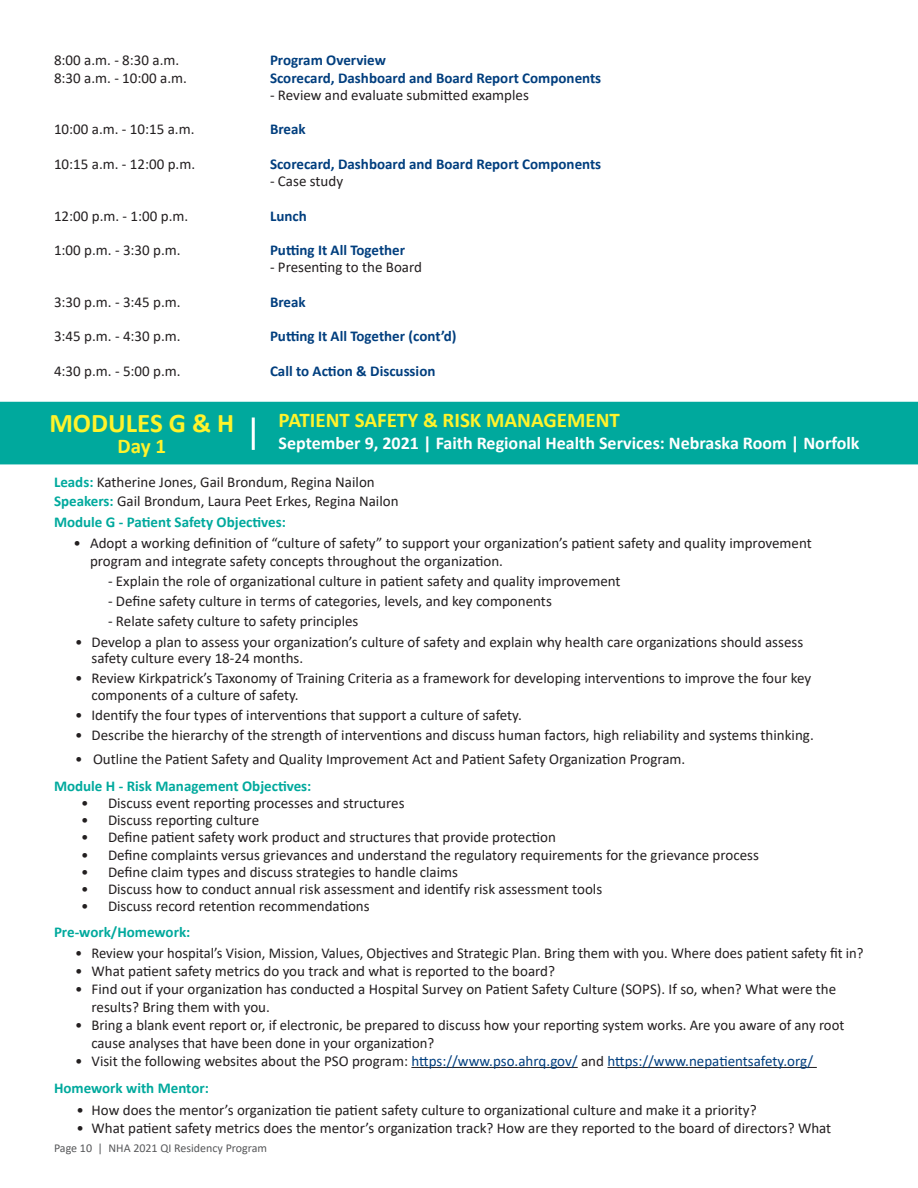
<style>
.page{position:relative;width:918px;height:1188px;background:#fff}
.page>*{position:absolute;margin:0;border:0;box-sizing:border-box;transform-origin:0 0}
.t1{font:700 27px "Calibri";color:#fff32b}
.t2{font:700 21px "Calibri";color:#fff32b}
.t3{font:700 18px "Calibri";color:#fff}
.List_Paragraph{font:15px/16.5px "Calibri";color:#231f20}
.t4{font:700 15px "Calibri";color:#003e7e}
.List_Paragraph-2{font:700 15px/21px "Calibri";color:#00a99d}
.t5{font:15px "Calibri";color:#003e7e}
.t6{font:12px "Calibri";color:#57585a}
.s1{font-weight:700;color:#00a99d}
.s2{font-weight:400;color:#231f20}
.s3{color:#231f20}
</style>
<div class="page">
<hr style="left:411px;top:1067px;width:167px;height:1px;background:#231f20">
<hr style="left:607px;top:1067px;width:210px;height:1px;background:#231f20">
<div style="left:1px;top:403px;width:916px;height:61px;background:#00a99d"></div>
<div style="left:0;top:402px;width:918px;height:62px;border:2px solid #00a99d"></div>
<hr style="left:252px;top:418px;width:3px;height:32px;background:#fff">
<p class="List_Paragraph" style="left:54px;top:52px;width:127px">8:00 a.m. - 8:30 a.m.</p>
<p class="t4" style="left:270px;top:50px;width:117px">Program Overview</p>
<p class="List_Paragraph" style="left:54px;top:69px;width:134px">8:30 a.m. - 10:00 a.m.</p>
<p class="t4" style="left:270px;top:67px;width:333px">Scorecard, Dashboard and Board Report Components</p>
<p class="List_Paragraph" style="left:270px;top:86px;width:260px">- Review and evaluate submitted examples</p>
<p class="List_Paragraph" style="left:54px;top:121px;width:142px">10:00 a.m. - 10:15 a.m.</p>
<p class="t4" style="left:270px;top:119px;width:37px">Break</p>
<p class="List_Paragraph" style="left:54px;top:155px;width:143px">10:15 a.m. - 12:00 p.m.</p>
<p class="t4" style="left:270px;top:153px;width:333px">Scorecard, Dashboard and Board Report Components</p>
<p class="List_Paragraph" style="left:270px;top:172px;width:75px">- Case study</p>
<p class="List_Paragraph" style="left:54px;top:207px;width:136px">12:00 p.m. - 1:00 p.m.</p>
<p class="t4" style="left:270px;top:205px;width:38px">Lunch</p>
<p class="List_Paragraph" style="left:54px;top:241px;width:128px">1:00 p.m. - 3:30 p.m.</p>
<p class="t4" style="left:270px;top:239px;width:137px">Putting It All Together</p>
<p class="List_Paragraph" style="left:270px;top:259px;width:154px">- Presenting to the Board</p>
<p class="List_Paragraph" style="left:54px;top:293px;width:128px">3:30 p.m. - 3:45 p.m.</p>
<p class="t4" style="left:270px;top:291px;width:37px">Break</p>
<p class="List_Paragraph" style="left:54px;top:328px;width:128px">3:45 p.m. - 4:30 p.m.</p>
<p class="t4" style="left:270px;top:326px;width:188px">Putting It All Together (cont’d)</p>
<p class="List_Paragraph" style="left:54px;top:362px;width:128px">4:30 p.m. - 5:00 p.m.</p>
<p class="t4" style="left:270px;top:360px;width:167px">Call to Action &amp; Discussion</p>
<p class="t1" style="left:49px;top:404px;width:186px">MODULES G &amp; H</p>
<p class="t2" style="left:118px;top:431px;width:50px">Day 1</p>
<p class="t2" style="left:279px;top:405px;width:343px">PATIENT SAFETY &amp; RISK MANAGEMENT</p>
<p class="t3" style="left:279px;top:431px;width:582px">September 9, 2021 | Faith Regional Health Services: Nebraska Room | Norfolk</p>
<p class="List_Paragraph" style="left:54px;top:473px;width:322px"><span class="s1">Leads:</span> Katherine Jones, Gail Brondum, Regina Nailon</p>
<p class="List_Paragraph-2" style="left:54px;top:491px;width:346px">Speakers: <span class="s2">Gail Brondum, Laura Peet Erkes, Regina Nailon<br></span>Module G - Patient Safety Objectives:</p>
<p class="List_Paragraph" style="left:90px;top:534px;width:723px;line-height:17.2px;text-indent:-16px">• Adopt a working definition of “culture of safety” to support your organization’s patient safety and quality improvement program and integrate safety concepts throughout the organization.</p>
<p class="List_Paragraph" style="left:108px;top:572px;width:514px">- Explain the role of organizational culture in patient safety and quality improvement</p>
<p class="List_Paragraph" style="left:108px;top:592px;width:445px">- Define safety culture in terms of categories, levels, and key components</p>
<p class="List_Paragraph" style="left:108px;top:613px;width:252px">- Relate safety culture to safety principles</p>
<p class="List_Paragraph" style="left:92px;top:633px;width:713px;text-indent:-16px">• Develop a plan to assess your organization’s culture of safety and explain why health care organizations should assess safety culture every 18-24 months.</p>
<p class="List_Paragraph" style="left:92px;top:670px;width:721px;text-indent:-16px">• Review Kirkpatrick’s Taxonomy of Training Criteria as a framework for developing interventions to improve the four key components of a culture of safety.</p>
<p class="List_Paragraph" style="left:75px;top:706px;width:448px">• Identify the four types of interventions that support a culture of safety.</p>
<p class="List_Paragraph" style="left:75px;top:727px;width:740px">• Describe the hierarchy of the strength of interventions and discuss human factors, high reliability and systems thinking.</p>
<p class="List_Paragraph" style="left:75px;top:750px;width:612px">• Outline the Patient Safety and Quality Improvement Act and Patient Safety Organization Program.</p>
<p class="List_Paragraph-2" style="left:54px;top:775px;width:259px">Module H - Risk Management Objectives:</p>
<p class="List_Paragraph" style="left:81px;top:794px;width:325px">• Discuss event reporting processes and structures</p>
<p class="List_Paragraph" style="left:81px;top:811px;width:180px">• Discuss reporting culture</p>
<p class="List_Paragraph" style="left:81px;top:829px;width:476px">• Define patient safety work product and structures that provide protection</p>
<p class="List_Paragraph" style="left:81px;top:846px;width:679px">• Define complaints versus grievances and understand the regulatory requirements for the grievance process</p>
<p class="List_Paragraph" style="left:81px;top:863px;width:379px">• Define claim types and discuss strategies to handle claims</p>
<p class="List_Paragraph" style="left:81px;top:880px;width:523px">• Discuss how to conduct annual risk assessment and identify risk assessment tools</p>
<p class="List_Paragraph" style="left:81px;top:898px;width:290px">• Discuss record retention recommendations</p>
<p class="List_Paragraph-2" style="left:54px;top:921px;width:138px">Pre-work/Homework:</p>
<p class="List_Paragraph" style="left:75px;top:944px;width:790px">• Review your hospital’s Vision, Mission, Values, Objectives and Strategic Plan. Bring them with you. Where does patient safety fit in?</p>
<p class="List_Paragraph" style="left:75px;top:962px;width:482px">• What patient safety metrics do you track and what is reported to the board?</p>
<p class="List_Paragraph" style="left:92px;top:979px;width:746px;line-height:18px;text-indent:-16px">• Find out if your organization has conducted a Hospital Survey on Patient Safety Culture (SOPS). If so, when? What were the results? Bring them with you.</p>
<p class="List_Paragraph" style="left:92px;top:1015px;width:754px;line-height:18px;text-indent:-16px">• Bring a blank event report or, if electronic, be prepared to discuss how your reporting system works. Are you aware of any root cause analyses that have been done in your organization?</p>
<p class="t5" style="left:75px;top:1050px;width:740px"><span class="s3">• Visit the following websites about the PSO program:</span> https://www.pso.ahrq.gov/ <span class="s3">and</span> https://www.nepatientsafety.org/</p>
<p class="List_Paragraph-2" style="left:54px;top:1077px;width:156px">Homework with Mentor:</p>
<p class="List_Paragraph" style="left:76px;top:1101px;width:682px">• How does the mentor’s organization tie patient safety culture to organizational culture and make it a priority?</p>
<p class="List_Paragraph" style="left:76px;top:1119px;width:756px">• What patient safety metrics does the mentor’s organization track? How are they reported to the board of directors? What</p>
<p class="t6" style="left:54px;top:1140px;width:215px">Page 10 | NHA 2021 QI Residency Program</p>
</div>
